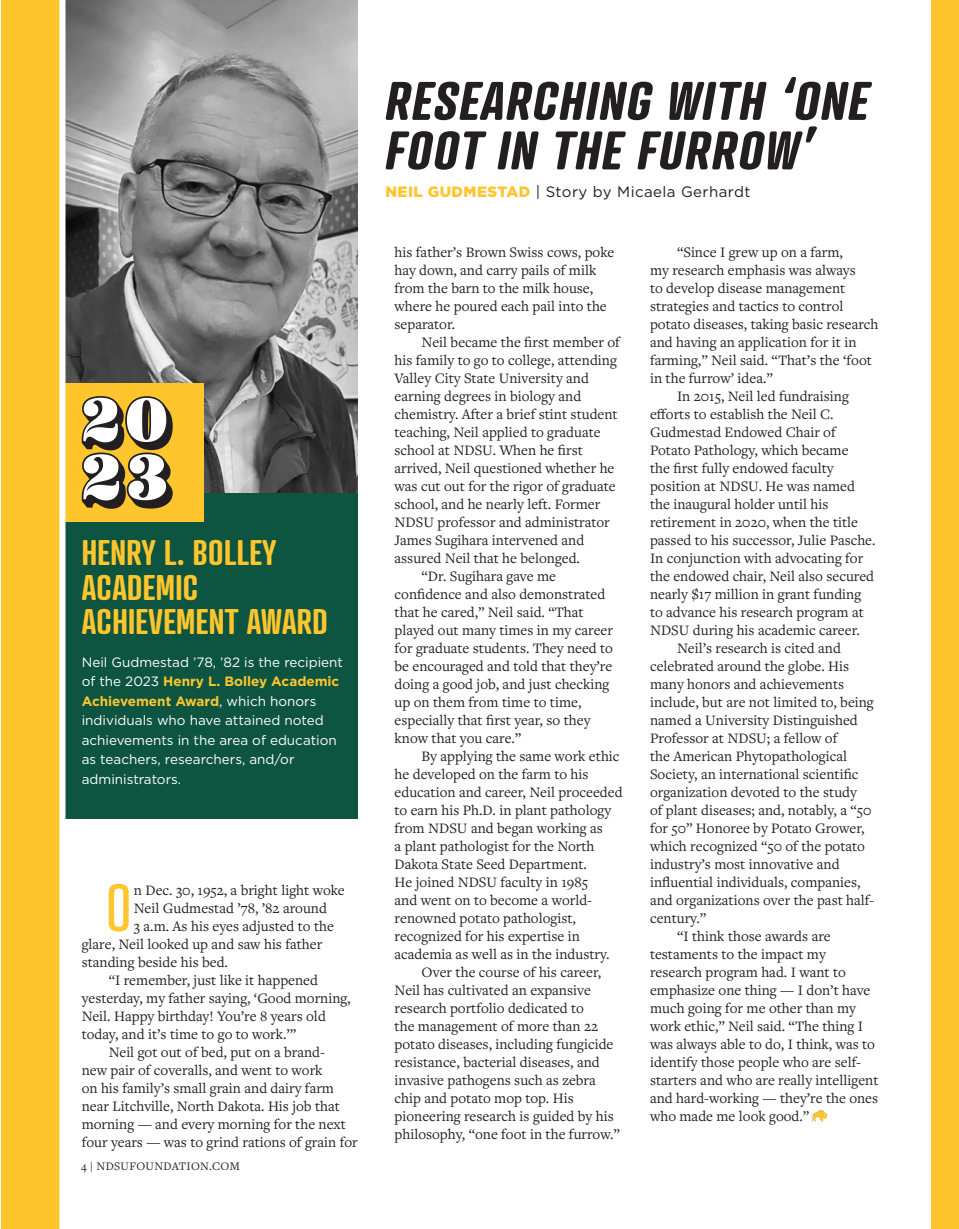
<style>
.page{position:relative;width:959px;height:1229px;background:#fff}
.page>*{position:absolute;margin:0;border:0;box-sizing:border-box;transform-origin:0 0}
.NDSUF_Magazine{font:64.65px "Atrament";color:#ffc52d}
.NDSUF_Magazine-2{font:italic 700 52.5px/49.5px "Atrament";letter-spacing:.03em;color:#231f20}
.NDSUF_Magazine-3{font:600 34.5px/34.5px "Atrament";letter-spacing:.01em;color:#ffc52d}
.NDSUF_Magazine-4{font:15px/18px "Freight Text Pro";color:#231f20}
.NDSUF_Magazine-5{font:15px "Gotham";letter-spacing:.03em;color:#231f20}
.t1{font:13.5px/19.5px "Gotham";color:#fff}
.t2{font:12px "Freight Text Pro";letter-spacing:.025em;color:#231f20}
.s1{font-weight:700;color:#ffc52d}
.s2{font-weight:900;color:#ffc52d}
</style>
<div class="page">
<div style="left:931px;top:0;width:27px;height:1228px;background:#ffc52d"></div>
<div style="left:60px;top:493px;width:298px;height:326px;background:#0d5540"></div>
<img style="left:65px;top:0;width:293px;height:493px">
<div style="left:1px;top:0;width:63px;height:1228px;background:#ffc52d"></div>
<div style="left:60px;top:383px;width:143px;height:139px;background:#ffc52d"></div>
<div style="left:59px;top:0;width:6px;height:1228px;background:#fff"></div>
<svg style="left:82px;top:396px;width:91px;height:113px"></svg>
<img style="left:811px;top:1110px;width:16px;height:11px">
<p class="NDSUF_Magazine-3" style="left:82px;top:535px;width:248px">HENRY L. BOLLEY<br>ACADEMIC<br>ACHIEVEMENT AWARD</p>
<p class="t1" style="left:82px;top:652px;width:263px">Neil Gudmestad ’78, ’82 is the recipient of the 2023 <span class="s1">Henry L. Bolley Academic Achievement Award</span>, which honors individuals who have attained noted achievements in the area of education as teachers, researchers, and/or administrators.</p>
<p class="NDSUF_Magazine" style="left:106px;top:868px;width:27px">O</p>
<p class="NDSUF_Magazine-4" style="left:134px;top:880px;width:212px">n Dec. 30, 1952, a bright light woke</p>
<p class="NDSUF_Magazine-4" style="left:134px;top:898px;width:195px">Neil Gudmestad ’78, ’82 around</p>
<p class="NDSUF_Magazine-4" style="left:134px;top:916px;width:202px">3 a.m. As his eyes adjusted to the</p>
<p class="NDSUF_Magazine-4" style="left:82px;top:934px;width:242px">glare, Neil looked up and saw his father</p>
<p class="NDSUF_Magazine-4" style="left:82px;top:952px;width:148px">standing beside his bed.</p>
<p class="NDSUF_Magazine-4" style="left:82px;top:970px;width:270px;text-indent:27px">“I remember, just like it happened yesterday, my father saying, ‘Good morning, Neil. Happy birthday! You’re 8 years old today, and it’s time to go to work.’”</p>
<p class="NDSUF_Magazine-4" style="left:82px;top:1042px;width:277px;text-indent:27px">Neil got out of bed, put on a brand-<br>new pair of coveralls, and went to work<br>on his family’s small grain and dairy farm near Litchville, North Dakota. His job that morning — and every morning for the next four years — was to grind rations of grain for</p>
<p class="t2" style="left:81px;top:1157px;width:160px">4 | NDSUFOUNDATION.COM</p>
<p class="NDSUF_Magazine-2" style="left:385px;top:75px;width:484px">RESEARCHING WITH ‘ONE<br>FOOT IN THE FURROW’</p>
<p class="NDSUF_Magazine-5" style="left:385px;top:182px;width:367px"><span class="s2">NEIL GUDMESTAD</span> | Story by Micaela Gerhardt</p>
<p class="NDSUF_Magazine-4" style="left:394px;top:242px;width:221px">his father’s Brown Swiss cows, poke hay down, and carry pails of milk from the barn to the milk house, where he poured each pail into the separator.</p>
<p class="NDSUF_Magazine-4" style="left:394px;top:332px;width:227px;text-indent:27px">Neil became the first member of his family to go to college, attending Valley City State University and earning degrees in biology and chemistry. After a brief stint student teaching, Neil applied to graduate school at NDSU. When he first arrived, Neil questioned whether he was cut out for the rigor of graduate school, and he nearly left. Former NDSU professor and administrator James Sugihara intervened and assured Neil that he belonged.</p>
<p class="NDSUF_Magazine-4" style="left:394px;top:566px;width:220px;text-indent:27px">“Dr. Sugihara gave me confidence and also demonstrated that he cared,” Neil said. “That played out many times in my career for graduate students. They need to be encouraged and told that they’re doing a good job, and just checking up on them from time to time, especially that first year, so they know that you care.”</p>
<p class="NDSUF_Magazine-4" style="left:394px;top:746px;width:229px;text-indent:27px">By applying the same work ethic he developed on the farm to his education and career, Neil proceeded to earn his Ph.D. in plant pathology from NDSU and began working as<br>a plant pathologist for the North<br>Dakota State Seed Department.<br>He joined NDSU faculty in 1985<br>and went on to become a world&shy;renowned potato pathologist, recognized for his expertise in academia as well as in the industry.</p>
<p class="NDSUF_Magazine-4" style="left:394px;top:962px;width:227px;text-indent:27px">Over the course of his career, Neil has cultivated an expansive research portfolio dedicated to<br>the management of more than 22 potato diseases, including fungicide resistance, bacterial diseases, and invasive pathogens such as zebra chip and potato mop top. His pioneering research is guided by his philosophy, “one foot in the furrow.”</p>
<p class="NDSUF_Magazine-4" style="left:650px;top:242px;width:230px;text-indent:27px">“Since I grew up on a farm,<br>my research emphasis was always<br>to develop disease management strategies and tactics to control potato diseases, taking basic research and having an application for it in farming,” Neil said. “That’s the ‘foot in the furrow’ idea.”</p>
<p class="NDSUF_Magazine-4" style="left:650px;top:386px;width:227px;text-indent:27px">In 2015, Neil led fundraising efforts to establish the Neil C.<br>Gudmestad Endowed Chair of<br>Potato Pathology, which became<br>the first fully endowed faculty position at NDSU. He was named the inaugural holder until his retirement in 2020, when the title passed to his successor, Julie Pasche.<br>In conjunction with advocating for the endowed chair, Neil also secured nearly $17 million in grant funding to advance his research program at<br>NDSU during his academic career.</p>
<p class="NDSUF_Magazine-4" style="left:650px;top:638px;width:226px;text-indent:27px">Neil’s research is cited and celebrated around the globe. His many honors and achievements include, but are not limited to, being named a University Distinguished<br>Professor at NDSU; a fellow of<br>the American Phytopathological<br>Society, an international scientific organization devoted to the study<br>of plant diseases; and, notably, a “50 for 50” Honoree by Potato Grower, which recognized “50 of the potato industry’s most innovative and influential individuals, companies, and organizations over the past half&shy;century.”</p>
<p class="NDSUF_Magazine-4" style="left:650px;top:926px;width:230px;text-indent:27px">“I think those awards are testaments to the impact my research program had. I want to emphasize one thing — I don’t have much going for me other than my work ethic,” Neil said. “The thing I was always able to do, I think, was to identify those people who are self&shy;starters and who are really intelligent and hard-working — they’re the ones who made me look good.”</p>
</div>
